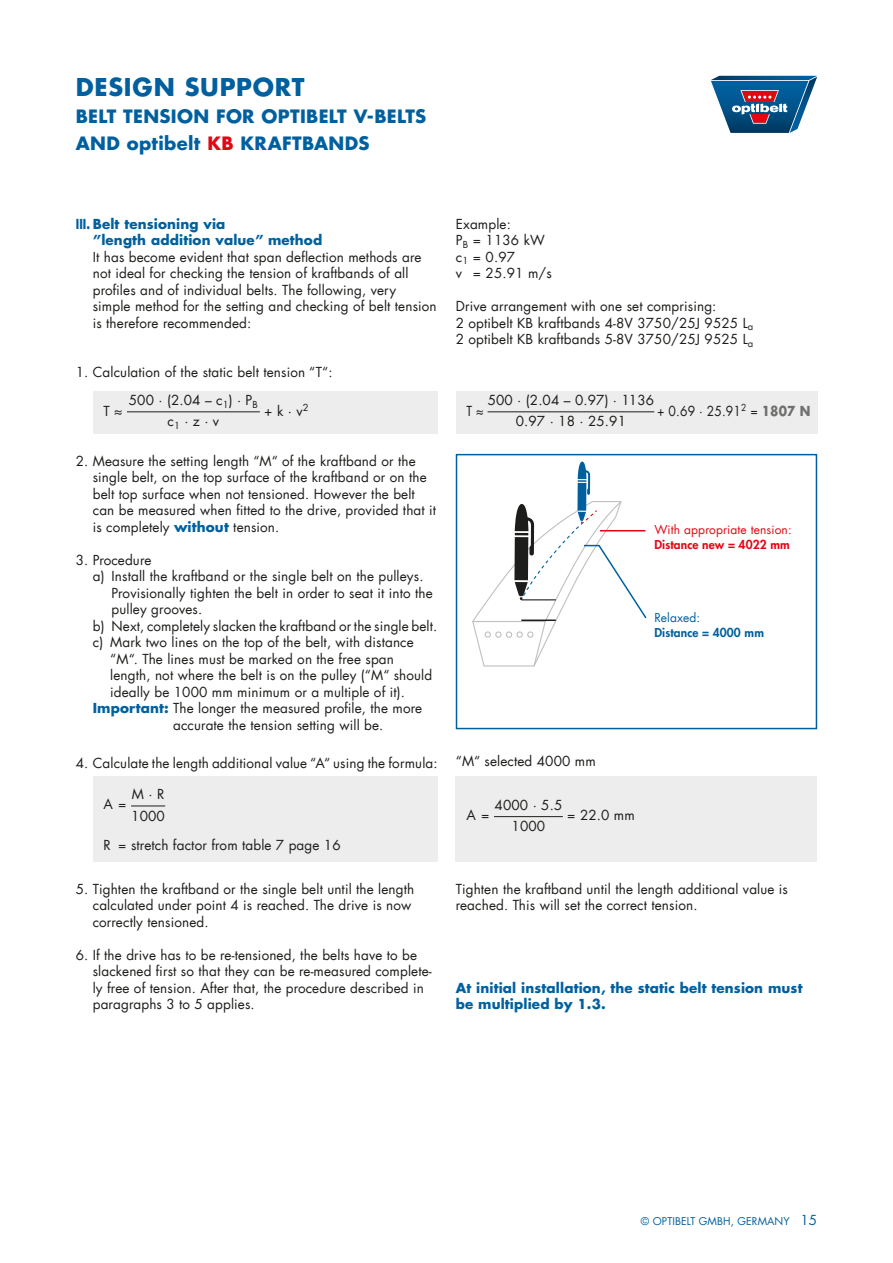
<style>
.page{position:relative;width:893px;height:1263px;background:#fff}
.page>*{position:absolute;margin:0;border:0;box-sizing:border-box;transform-origin:0 0}
.t1{font:700 24px "Futura Com";letter-spacing:.03em;color:#00609f}
.t2{font:700 18px/27px "Futura Com";letter-spacing:.02em;color:#00609f}
.t3{font:13.5px/16.5px "Futura Com";letter-spacing:.01em;color:#1d1d1b}
.t4{font:700 13.5px/16.5px "Futura Com";letter-spacing:.01em;color:#00609f}
.t5{font:700 13.5px/16.5px "Futura Com";letter-spacing:.01em;color:#00609f;scale:.8 1}
.t6{font:13.5px "Futura Com";letter-spacing:.01em;color:#1d1d1b;scale:.9 1}
.t7{font:12px "Futura Com";letter-spacing:.01em;color:#e30614}
.t8{font:800 12px "Futura Com";letter-spacing:.01em;color:#e30614}
.t9{font:800 12px "Futura Com";letter-spacing:.01em;color:#00609f}
.t10{font:12px "Futura Com";letter-spacing:.01em;color:#00609f}
.t11{font:10.5px "Futura Com";letter-spacing:.01em;color:#00609f}
.s1{color:#e30614}
.s2{font-weight:700;color:#70706f}
.s3{font-weight:700;color:#00609f}
.s4{font-size:13.5px}
</style>
<div class="page">
<svg style="left:711px;top:76px;width:106px;height:57px"></svg>
<div style="left:93px;top:391px;width:344px;height:43px;background:#ededed"></div>
<div style="left:456px;top:391px;width:361px;height:43px;background:#ededed"></div>
<hr style="left:127px;top:411px;width:133px;height:1px;background:#1d1d1b">
<hr style="left:488px;top:411px;width:166px;height:1px;background:#1d1d1b">
<div style="left:93px;top:776px;width:344px;height:85px;background:#ededed"></div>
<hr style="left:131px;top:805px;width:34px;height:1px;background:#1d1d1b">
<div style="left:456px;top:776px;width:361px;height:85px;background:#ededed"></div>
<hr style="left:494px;top:816px;width:69px;height:1px;background:#1d1d1b">
<div style="left:456px;top:454px;width:361px;height:275px;border:2px solid #00609f"></div>
<svg style="left:472px;top:461px;width:175px;height:206px"></svg>
<hr style="left:600px;top:530px;width:45px;height:1px;background:#e30614">
<hr style="left:521px;top:619px;width:35px;height:2px;background:#1d1d1b">
<h1 class="t1" style="left:76px;top:68px;width:230px">DESIGN SUPPORT</h1>
<h2 class="t2" style="left:76px;top:102px;width:352px">BELT TENSION FOR OPTIBELT V-BELTS<br>AND optibelt <span class="s1">KB</span> KRAFTBANDS</h2>
<p class="t5" style="left:93px;top:215px;width:288px;text-indent:-17px">III. Belt tensioning via<br>”length addition value” method</p>
<p class="t3" style="left:93px;top:248px;width:345px">It has become evident that span deflection methods are not ideal for checking the tension of kraftbands of all profiles and of individual belts. The following, very simple method for the setting and checking of belt tension is therefore recommended:</p>
<p class="t3" style="left:76px;top:364px;width:258px">1. Calculation of the static belt tension “T“:</p>
<p class="t3" style="left:456px;top:215px;width:97px">Example:<br>P<sub>B</sub> = 1136 kW c<sub>1</sub> = 0.97<br>v = 25.91 m/s</p>
<p class="t3" style="left:456px;top:298px;width:299px">Drive arrangement with one set comprising:<br>2 optibelt KB kraftbands 4-8V 3750/25J 9525 L<sub>a<br></sub>2 optibelt KB kraftbands 5-8V 3750/25J 9525 L<sub>a</sub></p>
<p class="t3" style="left:103px;top:402px;width:21px">T ≈</p>
<p class="t3" style="left:129px;top:389px;width:131px;line-height:21.5px;text-align:center">500 · (2.04 – c<sub>1</sub>) · P<sub>B </sub>c<sub>1</sub> · z · v</p>
<p class="t3" style="left:264px;top:402px;width:46px">+ k · v<sup>2</sup></p>
<p class="t6" style="left:466px;top:401px;width:21px">T ≈</p>
<p class="t3" style="left:488px;top:389px;width:168px;line-height:21.5px;text-align:center">500 · (2.04 – 0.97) · 1136<br>0.97 · 18 · 25.91</p>
<p class="t6" style="left:657px;top:401px;width:172px">+ 0.69 · 25.91<sup>2</sup> = <span class="s2">1807 N</span></p>
<p class="t3" style="left:93px;top:452px;width:345px;text-indent:-17px">2. Measure the setting length “M“ of the kraftband or the single belt, on the top surface of the kraftband or on the belt top surface when not tensioned. However the belt can be measured when fitted to the drive, provided that it is completely <span class="s3">without</span> tension.</p>
<p class="t3" style="left:76px;top:551px;width:77px">3. Procedure</p>
<p class="t3" style="left:93px;top:568px;width:332px">a) Install the kraftband or the single belt on the pulleys.</p>
<p class="t3" style="left:112px;top:584px;width:323px">Provisionally tighten the belt in order to seat it into the</p>
<p class="t3" style="left:112px;top:601px;width:92px">pulley grooves.</p>
<p class="t3" style="left:93px;top:617px;width:346px">b) Next, completely slacken the kraftband or the single belt.</p>
<p class="t3" style="left:93px;top:634px;width:322px">c) Mark two lines on the top of the belt, with distance</p>
<p class="t3" style="left:110px;top:650px;width:285px">“M“. The lines must be marked on the free span</p>
<p class="t3" style="left:110px;top:667px;width:323px">length, not where the belt is on the pulley (“M“ should</p>
<p class="t3" style="left:110px;top:683px;width:296px">ideally be 1000 mm minimum or a multiple of it).</p>
<p class="t3" style="left:93px;top:700px;width:331px"><span class="s3">Important:</span> The longer the measured profile, the more</p>
<p class="t3" style="left:173px;top:716px;width:212px">accurate the tension setting will be.</p>
<p class="t3" style="left:76px;top:754px;width:363px">4. Calculate the length additional value “A“ using the formula:</p>
<p class="t3" style="left:103px;top:796px;width:25px">A =</p>
<p class="t3" style="left:131px;top:783px;width:35px;line-height:21.5px">M · R<br>1000</p>
<p class="t3" style="left:103px;top:836px;width:239px">R = stretch factor from table 7 page 16</p>
<p class="t3" style="left:93px;top:880px;width:323px;text-indent:-17px">5. Tighten the kraftband or the single belt until the length calculated under point 4 is reached. The drive is now correctly tensioned.</p>
<p class="t3" style="left:93px;top:946px;width:340px;text-indent:-17px">6. If the drive has to be re-tensioned, the belts have to be slackened first so that they can be re-measured complete&shy;ly free of tension. After that, the procedure described in paragraphs 3 to 5 applies.</p>
<p class="t7" style="left:654px;top:521px;width:139px">With appropriate tension:</p>
<p class="t8" style="left:654px;top:535px;width:137px">Distance new = 4022 mm</p>
<p class="t10" style="left:654px;top:609px;width:47px">Relaxed:</p>
<p class="t9" style="left:654px;top:623px;width:111px">Distance = 4000 mm</p>
<p class="t3" style="left:456px;top:753px;width:141px">“M“ selected 4000 mm</p>
<p class="t3" style="left:466px;top:807px;width:25px">A =</p>
<p class="t3" style="left:495px;top:794px;width:69px;line-height:21.5px;text-align:center">4000 · 5.5<br>1000</p>
<p class="t3" style="left:567px;top:807px;width:69px">= 22.0 mm</p>
<p class="t3" style="left:456px;top:880px;width:334px">Tighten the kraftband until the length additional value is reached. This will set the correct tension.</p>
<p class="t4" style="left:456px;top:979px;width:348px">At initial installation, the static belt tension must be multiplied by 1.3.</p>
<p class="t11" style="left:641px;top:1214px;width:178px">© OPTIBELT GMBH, GERMANY <span class="s4">15</span></p>
</div>
